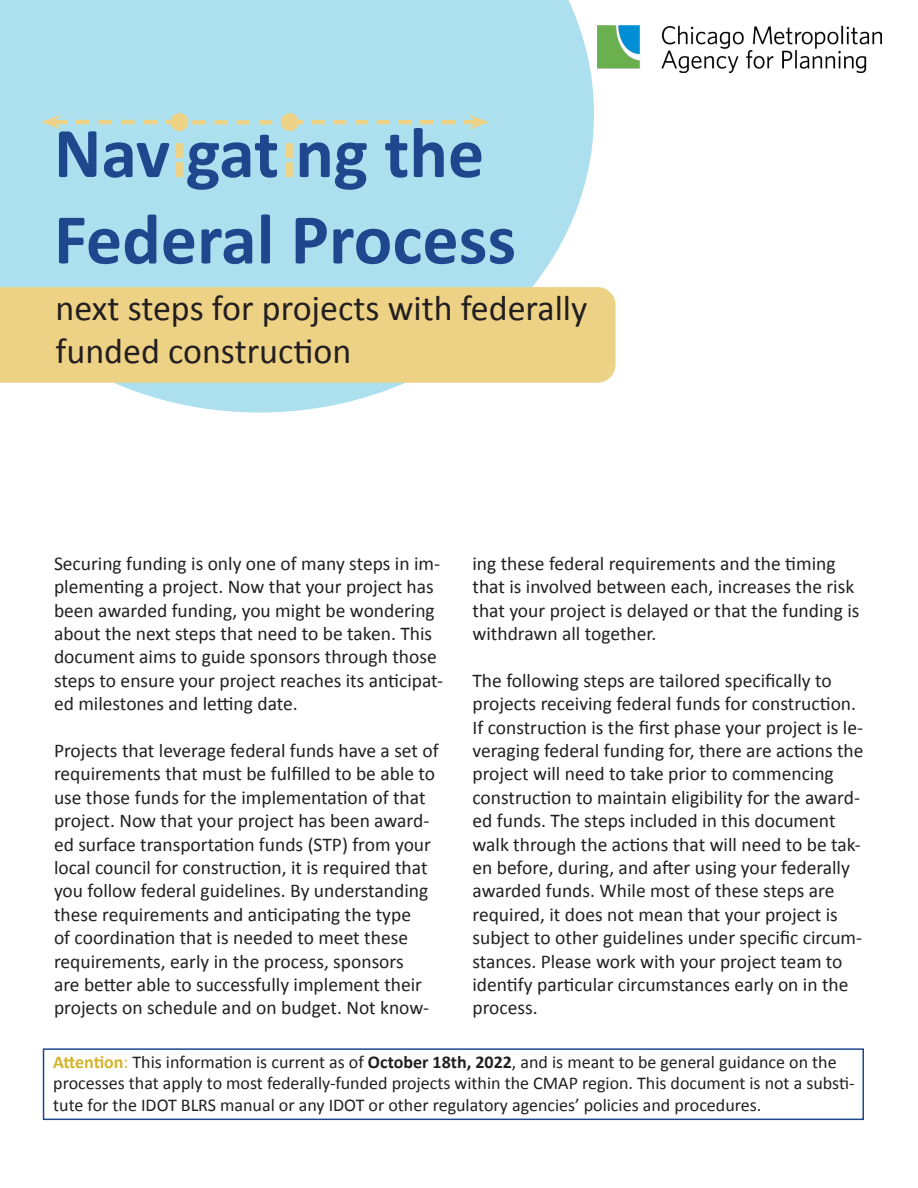
<style>
.page{position:relative;width:918px;height:1188px;background:#fff}
.page>*{position:absolute;margin:0;border:0;box-sizing:border-box;transform-origin:0 0}
.t1{font:700 72px "Calibri";color:#1e478e}
.t2{font:36px/43.2px "Calibri";color:#231f20}
.t3{font:19.5px/23.4px "Calibri";color:#231f20}
.t4{font:18px/21.6px "Calibri";color:#231f20}
.s1{font-weight:700;color:#d3b42b}
.s2{color:#d3b42b}
.s3{font-weight:700}
</style>
<div class="page">
<svg style="left:0;top:0;width:594px;height:413px;background:#b4e2ef"></svg>
<div style="left:0;top:287px;width:616px;height:96px;background:#edd286"></div>
<img style="left:598px;top:26px;width:283px;height:47px">
<svg style="left:41px;top:115px;width:133px;height:15px;background:#badcd8"></svg>
<div style="left:170px;top:113px;width:18px;height:18px;background:#edd286;border-radius:50%"></div>
<div style="left:281px;top:113px;width:18px;height:18px;background:#edd286;border-radius:50%"></div>
<svg style="left:294px;top:115px;width:195px;height:15px;background:#badcd7"></svg>
<div style="left:175px;top:143px;width:8px;height:15px;background:#edd286"></div>
<svg style="left:192px;top:120px;width:80px;height:5px"></svg>
<div style="left:175px;top:162px;width:8px;height:15px;background:#edd286"></div>
<div style="left:285px;top:143px;width:8px;height:15px;background:#edd286"></div>
<div style="left:285px;top:162px;width:8px;height:15px;background:#edd286"></div>
<div style="left:43px;top:1048px;width:821px;height:72px;border:2px solid #1e478e"></div>
<p class="t1" style="left:54px;top:102px;width:432px">Nav gat ng the</p>
<p class="t1" style="left:54px;top:189px;width:464px">Federal Process</p>
<p class="t2" style="left:56px;top:286px;width:533px">next steps for projects with federally funded construction</p>
<p class="t3" style="left:54px;top:551px;width:391px">Securing funding is only one of many steps in im&shy;plementing a project. Now that your project has been awarded funding, you might be wondering about the next steps that need to be taken. This document aims to guide sponsors through those steps to ensure your project reaches its anticipat&shy;ed milestones and letting date.</p>
<p class="t3" style="left:54px;top:738px;width:386px">Projects that leverage federal funds have a set of requirements that must be fulfilled to be able to use those funds for the implementation of that project. Now that your project has been award&shy;ed surface transportation funds (STP) from your local council for construction, it is required that you follow federal guidelines. By understanding these requirements and anticipating the type<br>of coordination that is needed to meet these requirements, early in the process, sponsors<br>are better able to successfully implement their projects on schedule and on budget. Not know-</p>
<p class="t3" style="left:472px;top:551px;width:388px">ing these federal requirements and the timing that is involved between each, increases the risk that your project is delayed or that the funding is withdrawn all together.</p>
<p class="t3" style="left:472px;top:668px;width:393px">The following steps are tailored specifically to projects receiving federal funds for construction.<br>If construction is the first phase your project is le&shy;veraging federal funding for, there are actions the project will need to take prior to commencing construction to maintain eligibility for the award&shy;ed funds. The steps included in this document walk through the actions that will need to be tak&shy;en before, during, and after using your federally awarded funds. While most of these steps are required, it does not mean that your project is subject to other guidelines under specific circum&shy;stances. Please work with your project team to identify particular circumstances early on in the process.</p>
<p class="t4" style="left:53px;top:1051px;width:803px"><span class="s1">Attention</span><span class="s2">:</span> This information is current as of <span class="s3">October 18th, 2022</span>, and is meant to be general guidance on the processes that apply to most federally-funded projects within the CMAP region. This document is not a substi&shy;tute for the IDOT BLRS manual or any IDOT or other regulatory agencies’ policies and procedures.</p>
</div>
